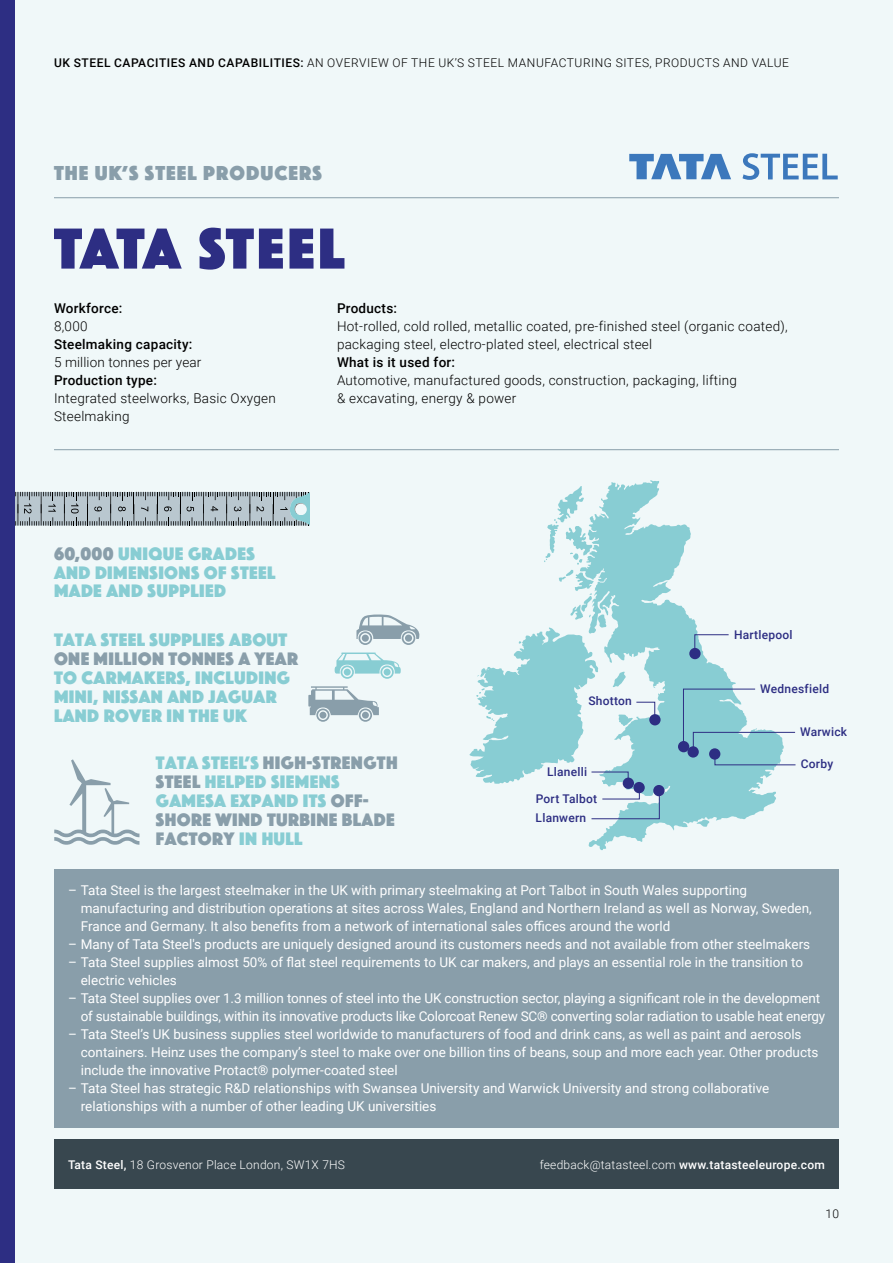
<style>
.page{position:relative;width:893px;height:1263px;background:#f0f8f9}
.page>*{position:absolute;margin:0;border:0;box-sizing:border-box;transform-origin:0 0}
.t1{font:60px "Phosphate Solid";letter-spacing:.005em;color:#2d2e83}
.t2{font:21px "Phosphate Solid";letter-spacing:.05em;color:#899eaa}
.t3{font:18.75px/18.8px "Phosphate Solid";letter-spacing:.02em;color:#88cdd3}
.t4{font:18.75px/18.8px "Phosphate Solid";letter-spacing:.02em;color:#899eaa}
.t5{font:13.5px/18px "Roboto";color:#fff}
.t6{font:300 13.5px/18px "Roboto";letter-spacing:.02em;color:#000}
.t7{font:500 13.5px "Roboto";letter-spacing:.02em;color:#000}
.t8{font:300 12px "Roboto";letter-spacing:.045em;color:#000}
.t9{font:500 12px/19.8px "Roboto";letter-spacing:.02em;color:#2d2e83}
.t10{font:500 12px "Roboto";letter-spacing:.02em;color:#fff}
.t11{font:300 12px "Roboto";letter-spacing:.02em;color:#fff}
.s1{font-weight:500}
.s2{color:#899eaa}
.s3{color:#88cdd3}
.s4{font-weight:300}
</style>
<div class="page">
<hr style="left:54px;top:197px;width:785px;height:1px;background:#899eaa">
<hr style="left:54px;top:449px;width:785px;height:1px;background:#899eaa">
<div style="left:54px;top:869px;width:785px;height:258px;background:#899eaa"></div>
<div style="left:54px;top:1139px;width:785px;height:50px;background:#38474f"></div>
<svg style="left:588px;top:480px;width:196px;height:370px"></svg>
<div style="left:689px;top:648px;width:12px;height:11px;background:#2d2e83;border-radius:50%"></div>
<div style="left:653px;top:785px;width:12px;height:11px;background:#2d2e83;border-radius:50%"></div>
<div style="left:678px;top:741px;width:11px;height:11px;background:#2d2e83;border-radius:50%"></div>
<svg style="left:694px;top:634px;width:35px;height:20px"></svg>
<svg style="left:629px;top:154px;width:102px;height:25px"></svg>
<svg style="left:742px;top:153px;width:96px;height:27px"></svg>
<svg style="left:683px;top:689px;width:113px;height:76px"></svg>
<svg style="left:469px;top:486px;width:191px;height:333px"></svg>
<svg style="left:14px;top:492px;width:296px;height:34px;background:#9caab1"></svg>
<div style="left:295px;top:504px;width:12px;height:11px;background:#f0f8f9;border-radius:6px"></div>
<div style="left:0;top:0;width:14px;height:1263px;background:#2d2e83"></div>
<svg style="left:335px;top:652px;width:66px;height:27px"></svg>
<svg style="left:308px;top:686px;width:71px;height:36px"></svg>
<svg style="left:356px;top:614px;width:64px;height:31px"></svg>
<svg style="left:54px;top:759px;width:85px;height:86px"></svg>
<div style="left:687px;top:746px;width:12px;height:11px;background:#2d2e83;border-radius:50%"></div>
<p class="t8" style="left:54px;top:54px;width:736px"><span class="s1">UK STEEL CAPACITIES AND CAPABILITIES:</span> AN OVERVIEW OF THE UK’S STEEL MANUFACTURING SITES, PRODUCTS AND VALUE</p>
<h2 class="t2" style="left:54px;top:158px;width:269px">THE UK’S STEEL PRODUCERS</h2>
<h1 class="t1" style="left:54px;top:206px;width:292px">TATA STEEL</h1>
<p class="t7" style="left:54px;top:299px;width:70px">Workforce:</p>
<p class="t6" style="left:54px;top:317px;width:35px">8,000</p>
<p class="t7" style="left:54px;top:335px;width:140px">Steelmaking capacity:</p>
<p class="t6" style="left:54px;top:353px;width:149px">5 million tonnes per year</p>
<p class="t7" style="left:54px;top:371px;width:105px">Production type:</p>
<p class="t6" style="left:54px;top:389px;width:223px">Integrated steelworks, Basic Oxygen<br>Steelmaking</p>
<p class="t7" style="left:337px;top:299px;width:62px">Products:</p>
<p class="t6" style="left:337px;top:317px;width:452px">Hot-rolled, cold rolled, metallic coated, pre-finished steel (organic coated), packaging steel, electro-plated steel, electrical steel</p>
<p class="t7" style="left:337px;top:353px;width:120px">What is it used for:</p>
<p class="t6" style="left:337px;top:371px;width:401px">Automotive, manufactured goods, construction, packaging, lifting &amp; excavating, energy &amp; power</p>
<h3 class="t3" style="left:54px;top:543px;width:223px"><span class="s2">60,000</span> UNIQUE GRADES<br>AND DIMENSIONS OF STEEL<br>MADE AND SUPPLIED</h3>
<h3 class="t3" style="left:54px;top:630px;width:235px">TATA STEEL SUPPLIES ABOUT</h3>
<h3 class="t4" style="left:54px;top:649px;width:246px">ONE MILLION TONNES A YEAR</h3>
<h3 class="t3" style="left:54px;top:667px;width:237px">TO CARMAKERS, INCLUDING<br>MINI, NISSAN AND JAGUAR<br>LAND ROVER IN THE UK</h3>
<p class="t9" style="left:588px;top:690px;width:45px">Shotton</p>
<p class="t9" style="left:734px;top:624px;width:60px">Hartlepool</p>
<p class="t9" style="left:760px;top:678px;width:71px">Wednesfield</p>
<p class="t9" style="left:800px;top:721px;width:49px">Warwick</p>
<h3 class="t4" style="left:156px;top:753px;width:243px"><span class="s3">TATA STEEL’S</span> HIGH-STRENGTH<br>STEEL <span class="s3">HELPED SIEMENS<br>GAMESA EXPAND ITS</span> OFF-<br>SHORE WIND TURBINE BLADE<br>FACTORY <span class="s3">IN HULL</span></h3>
<p class="t9" style="left:801px;top:753px;width:34px">Corby</p>
<p class="t9" style="left:547px;top:761px;width:42px">Llanelli</p>
<p class="t9" style="left:536px;top:788px;width:63px">Port Talbot<br>Llanwern</p>
<p class="t5" style="left:81px;top:881px;width:733px;text-indent:-13px">– Tata Steel is the largest steelmaker in the UK with primary steelmaking at Port Talbot in South Wales supporting manufacturing and distribution operations at sites across Wales, England and Northern Ireland as well as Norway, Sweden,<br>France and Germany. It also benefits from a network of international sales offices around the world</p>
<p class="t5" style="left:68px;top:935px;width:744px">– Many of Tata Steel's products are uniquely designed around its customers needs and not available from other steelmakers</p>
<p class="t5" style="left:81px;top:953px;width:724px;text-indent:-13px">– Tata Steel supplies almost 50% of flat steel requirements to UK car makers, and plays an essential role in the transition to electric vehicles</p>
<p class="t5" style="left:81px;top:989px;width:746px;text-indent:-13px">– Tata Steel supplies over 1.3 million tonnes of steel into the UK construction sector, playing a significant role in the development of sustainable buildings, within its innovative products like Colorcoat Renew SC® converting solar radiation to usable heat energy</p>
<p class="t5" style="left:81px;top:1025px;width:739px;text-indent:-13px">– Tata Steel’s UK business supplies steel worldwide to manufacturers of food and drink cans, as well as paint and aerosols containers. Heinz uses the company’s steel to make over one billion tins of beans, soup and more each year. Other products include the innovative Protact® polymer-coated steel</p>
<p class="t5" style="left:81px;top:1079px;width:690px;text-indent:-13px">– Tata Steel has strategic R&amp;D relationships with Swansea University and Warwick University and strong collaborative relationships with a number of other leading UK universities</p>
<p class="t11" style="left:68px;top:1156px;width:279px"><span class="s1">Tata Steel,</span> 18 Grosvenor Place London, SW1X 7HS</p>
<p class="t10" style="left:540px;top:1156px;width:287px"><span class="s4">feedback@tatasteel.com</span> www.tatasteeleurope.com</p>
<p class="t8" style="left:825px;top:1205px;width:15px">10</p>
</div>
